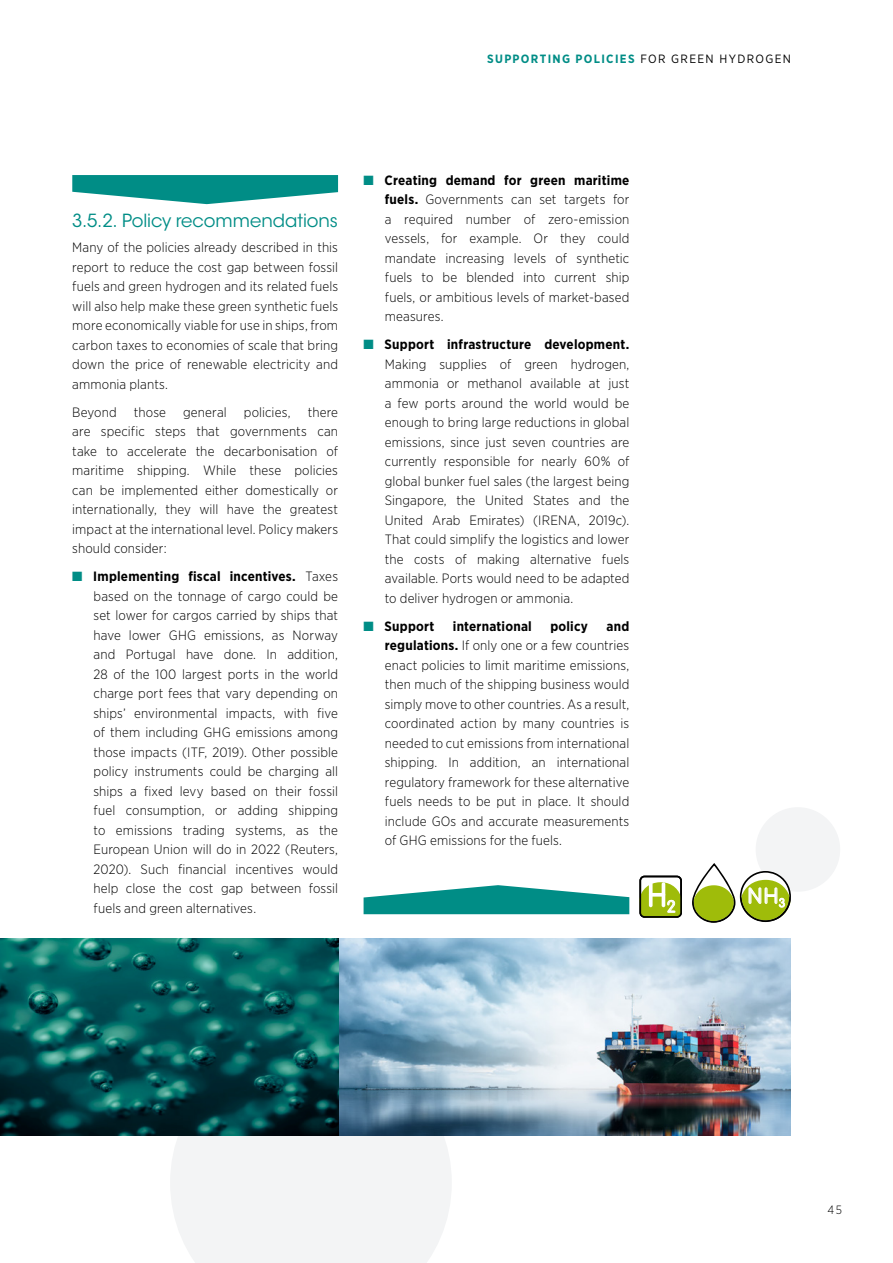
<style>
.page{position:relative;width:893px;height:1263px;background:#fff}
.page>*{position:absolute;margin:0;border:0;box-sizing:border-box;transform-origin:0 0}
.t1{font:300 21.3px "VAG Rounded";color:#fff}
.t2{font:18px "ITC Avant Garde Std";color:#008d86}
.t3{font:300 16.8px "VAG Rounded";color:#fff}
.t4{font:300 13.5px/19.5px "Gotham Narrow";letter-spacing:.01em;color:#000;text-align:justify}
.t5{font:700 13.5px "Gotham Narrow";letter-spacing:.015em;color:#000}
.t6{font:700 12px "Gotham Narrow";letter-spacing:.11em;color:#008d86}
.t7{font:300 12px "Gotham Narrow";color:#000}
.s1{font-weight:400;color:#000}
.s2{color:#008d86}
.s3{font-weight:700}
</style>
<div class="page">
<div style="left:170px;top:1135px;width:282px;height:128px;background:#f3f4f5"></div>
<div style="left:756px;top:807px;width:84px;height:85px;background:#f3f4f5;border-radius:50%"></div>
<svg style="left:72px;top:175px;width:266px;height:29px"></svg>
<svg style="left:364px;top:885px;width:265px;height:29px"></svg>
<img style="left:338px;top:938px;width:453px;height:197px">
<svg style="left:0;top:938px;width:338px;height:197px"></svg>
<svg style="left:639px;top:876px;width:43px;height:42px"></svg>
<svg style="left:692px;top:863px;width:99px;height:60px"></svg>
<p class="t6" style="left:487px;top:51px;width:305px">SUPPORTING POLICIES <span class="s1">FOR GREEN HYDROGEN</span></p>
<h2 class="t2" style="left:72px;top:209px;width:267px">3.5.2. Policy recommendations</h2>
<p class="t4" style="left:72px;top:238px;width:267px">Many of the policies already described in this report to reduce the cost gap between fossil fuels and green hydrogen and its related fuels will also help make these green synthetic fuels more economically viable for use in ships, from carbon taxes to economies of scale that bring down the price of renewable electricity and ammonia plants.</p>
<p class="t4" style="left:72px;top:402px;width:46px">Beyond</p>
<p class="t4" style="left:134px;top:402px;width:34px">those</p>
<p class="t4" style="left:183px;top:402px;width:45px">general</p>
<p class="t4" style="left:244px;top:402px;width:48px">policies,</p>
<p class="t4" style="left:72px;top:402px;width:267px;text-indent:235px">there are specific steps that governments can take to accelerate the decarbonisation of maritime shipping. While these policies can be implemented either domestically or internationally, they will have the greatest impact at the international level. Policy makers should consider:</p>
<p class="t4" style="left:94px;top:567px;width:246px;text-indent:-21px"><span class="s2">■</span> <span class="s3">Implementing fiscal incentives.</span> Taxes based on the tonnage of cargo could be set lower for cargos carried by ships that have lower GHG emissions, as Norway and Portugal have done. In addition, 28 of the 100 largest ports in the world charge port fees that vary depending on ships’ environmental impacts, with five of them including GHG emissions among those impacts (ITF, 2019). Other possible policy instruments could be charging all ships a fixed levy based on their fossil fuel consumption, or adding shipping to emissions trading systems, as the European Union will do in 2022 (Reuters, 2020). Such financial incentives would help close the cost gap between fossil fuels and green alternatives.</p>
<p class="t4" style="left:385px;top:170px;width:246px;text-indent:-21px"><span class="s2">■</span> <span class="s3">Creating demand for green maritime fuels.</span> Governments can set targets for a required number of zero-emission vessels, for example. Or they could mandate increasing levels of synthetic fuels to be blended into current ship fuels, or ambitious levels of market-based measures.</p>
<p class="t4" style="left:385px;top:335px;width:246px;text-indent:-21px"><span class="s2">■</span> <span class="s3">Support infrastructure development.<br></span>Making supplies of green hydrogen, ammonia or methanol available at just a few ports around the world would be enough to bring large reductions in global emissions, since just seven countries are currently responsible for nearly 60% of global bunker fuel sales (the largest being Singapore, the United States and the United Arab Emirates) (IRENA, 2019c).<br>That could simplify the logistics and lower the costs of making alternative fuels available. Ports would need to be adapted to deliver hydrogen or ammonia.</p>
<p class="t5" style="left:364px;top:617px;width:72px"><span class="s2">■</span> Support</p>
<p class="t5" style="left:453px;top:617px;width:80px">international</p>
<p class="t5" style="left:550px;top:617px;width:39px">policy</p>
<p class="t4" style="left:385px;top:616px;width:246px;text-indent:222px"><span class="s3">and regulations.</span> If only one or a few countries enact policies to limit maritime emissions, then much of the shipping business would simply move to other countries. As a result, coordinated action by many countries is needed to cut emissions from international shipping. In addition, an international regulatory framework for these alternative fuels needs to be put in place. It should include GOs and accurate measurements of GHG emissions for the fuels.</p>
<p class="t3" style="left:667px;top:897px;width:10px">2</p>
<h1 class="t1" style="left:748px;top:884px;width:39px">NH<sub>3</sub></h1>
<p class="t7" style="left:828px;top:1202px;width:16px">45</p>
</div>
